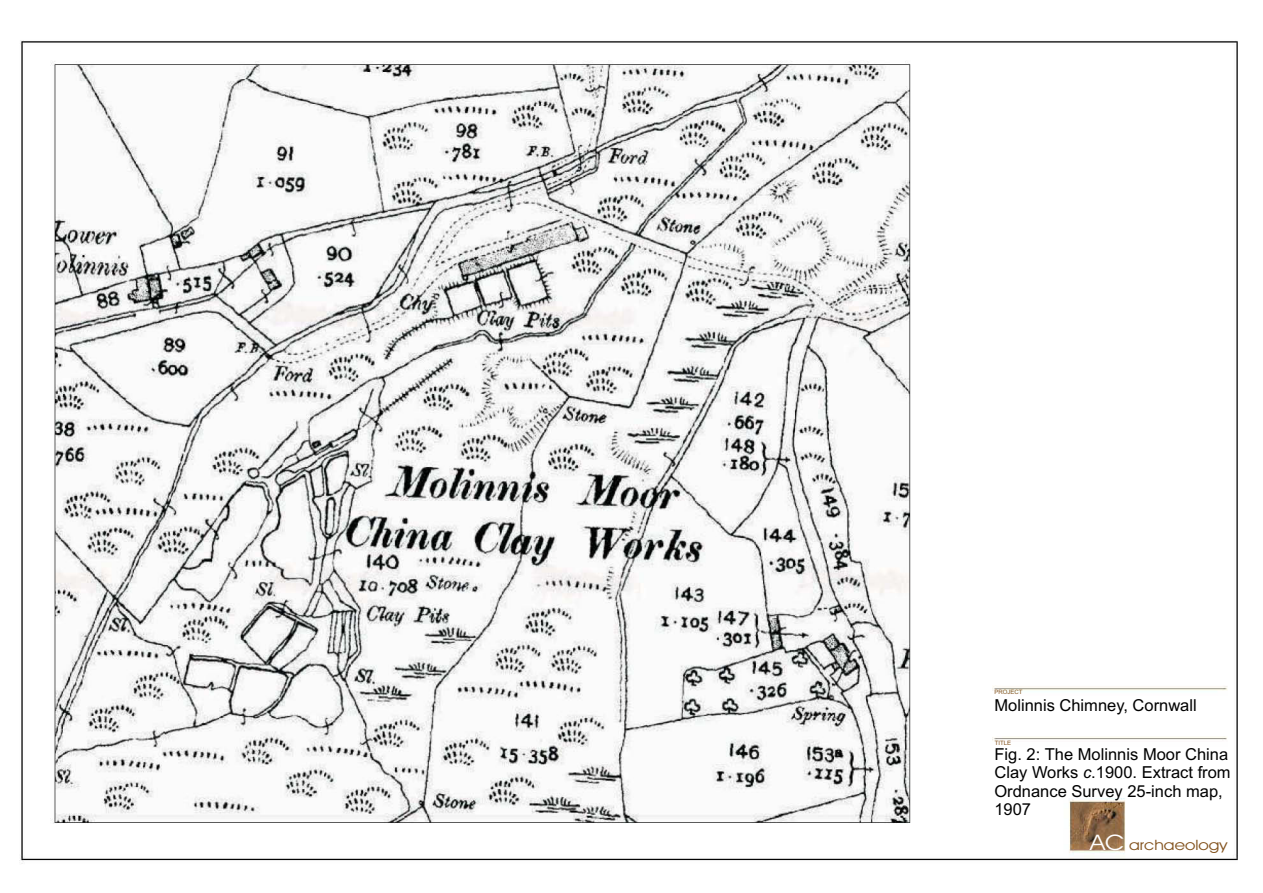
<style>
.page{position:relative;width:1263px;height:893px;background:#fff}
.page>*{position:absolute;margin:0;border:0;box-sizing:border-box;transform-origin:0 0}
.t1{font:16.5px/18.5px "Arial";color:#000}
.t2{font:14.4px "Avant Garde IT Cby BT";color:#83531e;scale:1.19 1}
.t3{font:6px "Arial";color:#83531e}
.s1{font-style:italic}
.s2{font-size:21.45px;color:#fff}
</style>
<div class="page">
<img style="left:19px;top:40px;width:1219px;height:824px">
<img style="left:48px;top:56px;width:834px;height:353px">
<img style="left:810px;top:156px;width:51px;height:30px">
<img style="left:48px;top:411px;width:869px;height:371px">
<img style="left:680px;top:657px;width:56px;height:58px">
<img style="left:488px;top:744px;width:135px;height:76px">
<img style="left:1066px;top:797px;width:58px;height:67px">
<p class="t3" style="left:994px;top:690px;width:30px">PROJECT</p>
<p class="t1" style="left:994px;top:698px;width:204px">Molinnis Chimney, Cornwall</p>
<p class="t1" style="left:994px;top:746px;width:238px">Fig. 2: The Molinnis Moor China<br>Clay Works <span class="s1">c</span>.1900. Extract from<br>Ordnance Survey 25-inch map,<br>1907</p>
<p class="t3" style="left:995px;top:740px;width:18px">TITLE</p>
<p class="t2" style="left:1090px;top:837px;width:117px"><span class="s2">AC</span> archaeology</p>
</div>
